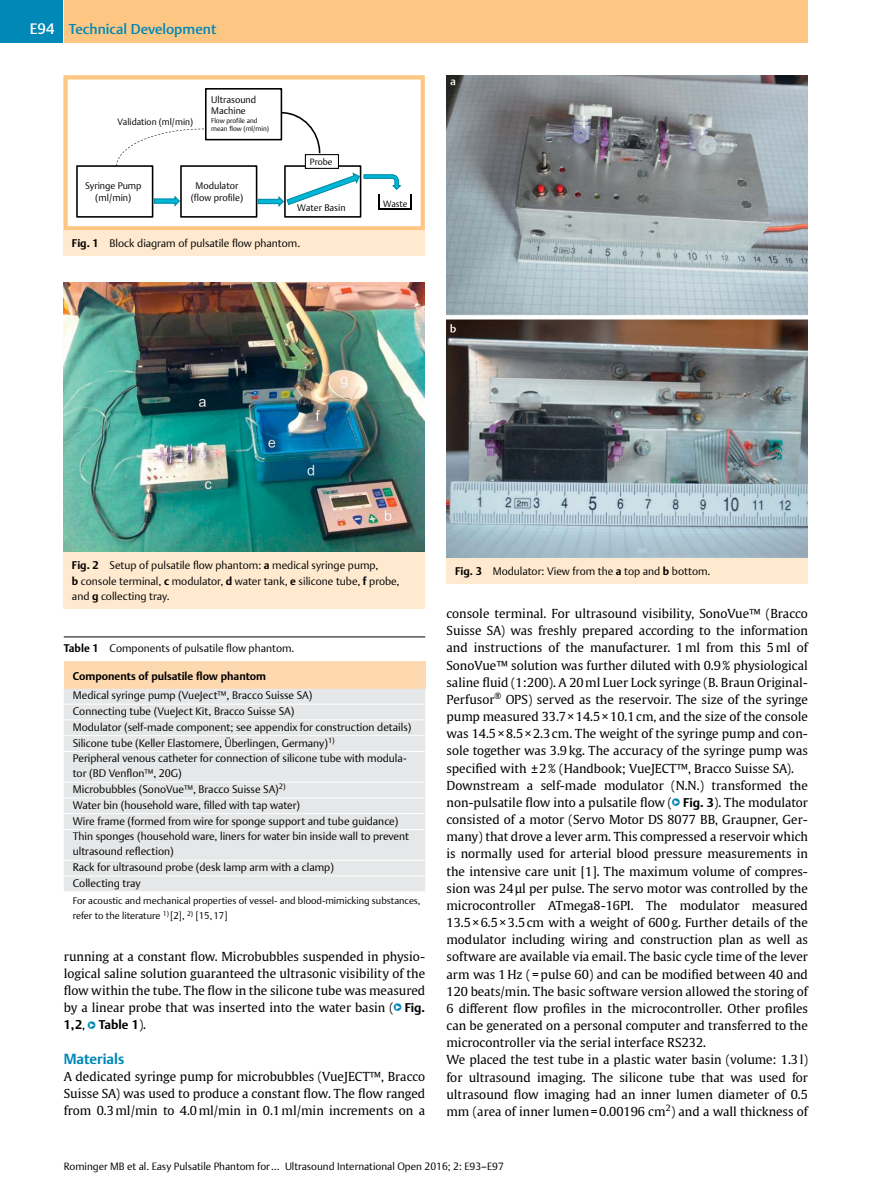
<style>
.page{position:relative;width:893px;height:1191px;background:#fff}
.page>*{position:absolute;margin:0;border:0;box-sizing:border-box;transform-origin:0 0}
.t1{font:500 14.25px "Thieme Argo 2011";color:#0088b7}
.t2{font:700 14.25px "Thieme Argo 2011";color:#0088b7}
.t3{font:12.3px/17.1px "Thieme Gulliver 2011";color:#000;text-align:justify}
.t4{font:700 12.3px "Thieme Argo 2011";color:#000}
.t5{font:300 10.8px/15.6px "Thieme Argo 2011";color:#000}
.t6{font:700 10.8px "Thieme Argo 2011";color:#000}
.t7{font:300 10.5px "Thieme Argo 2011";color:#000}
.t8{font:300 9.75px/15px "Thieme Argo 2011";color:#000}
.t9{font:300 9.45px/11.4px "Thieme Argo 2011";color:#000;text-align:center}
.t10{font:300 9px "Thieme Argo 2011";color:#000}
.t11{font:300 6.75px/8.1px "Thieme Argo 2011";color:#000}
.s1{font-size:15px;color:#fff}
.s2{font-weight:700}
.s3{font-family:"Thieme Argo 2011";font-weight:300;font-size:13.8px;color:#0088b7}
.s4{font-family:"Thieme Argo 2011";font-weight:300;font-size:7.8px;color:#fff}
.s5{font-family:"Thieme Argo 2011";font-weight:700}
.s6{font-family:"Thieme Gulliver 2011";font-weight:400}
.s7{font-weight:300;font-size:13.8px;color:#0088b7}
.s8{font-weight:300;font-size:7.8px;color:#fff}
</style>
<div class="page">
<div style="left:0;top:0;width:63px;height:43px;background:#0088b7"></div>
<div style="left:64px;top:0;width:744px;height:43px;background:#fdc783"></div>
<svg style="left:63px;top:75px;width:362px;height:155px"></svg>
<hr style="left:379px;top:209px;width:33px;height:1px;background:#000">
<svg style="left:411px;top:194px;width:1px;height:15px"></svg>
<svg style="left:76px;top:88px;width:325px;height:130px"></svg>
<div style="left:63px;top:230px;width:362px;height:26px;background:#ffead0"></div>
<img style="left:63px;top:283px;width:362px;height:269px">
<div style="left:63px;top:552px;width:362px;height:56px;background:#ffead0"></div>
<div style="left:64px;top:661px;width:361px;height:28px;background:#fed9b0"></div>
<div style="left:64px;top:689px;width:361px;height:202px;background:#e6e7e8"></div>
<hr style="left:64px;top:704px;width:361px;height:1px;background:#fff">
<hr style="left:64px;top:719px;width:361px;height:1px;background:#fff">
<hr style="left:64px;top:735px;width:361px;height:1px;background:#fff">
<hr style="left:64px;top:751px;width:361px;height:1px;background:#fff">
<hr style="left:64px;top:782px;width:361px;height:1px;background:#fff">
<hr style="left:64px;top:797px;width:361px;height:1px;background:#fff">
<hr style="left:64px;top:813px;width:361px;height:1px;background:#fff">
<hr style="left:64px;top:829px;width:361px;height:1px;background:#fff">
<hr style="left:64px;top:860px;width:361px;height:1px;background:#fff">
<hr style="left:64px;top:875px;width:361px;height:1px;background:#fff">
<hr style="left:64px;top:636px;width:361px;height:1px;background:#000">
<img style="left:447px;top:75px;width:361px;height:483px">
<div style="left:447px;top:558px;width:361px;height:26px;background:#ffead0"></div>
<p class="t1" style="left:30px;top:20px;width:188px"><span class="s1">E94</span> Technical Development</p>
<p class="t10" style="left:117px;top:116px;width:77px">Validation (ml/min)</p>
<p class="t9" style="left:211px;top:94px;width:46px;text-align:left">Ultrasound<br>Machine</p>
<p class="t11" style="left:211px;top:117px;width:59px">Flow profile and mean flow (ml/min)</p>
<p class="t9" style="left:85px;top:180px;width:58px">Syringe Pump (ml/min)</p>
<p class="t9" style="left:191px;top:180px;width:54px">Modulator (flow profile)</p>
<p class="t10" style="left:310px;top:156px;width:24px">Probe</p>
<p class="t9" style="left:297px;top:202px;width:50px">Water Basin</p>
<p class="t5" style="left:72px;top:235px;width:230px"><span class="s2">Fig. 1</span> Block diagram of pulsatile flow phantom.</p>
<p class="t10" style="left:383px;top:198px;width:26px">Waste</p>
<p class="t5" style="left:72px;top:558px;width:329px"><span class="s2">Fig. 2</span> Setup of pulsatile flow phantom: <span class="s2">a</span> medical syringe pump,<br><span class="s2">b</span> console terminal, <span class="s2">c</span> modulator, <span class="s2">d</span> water tank, <span class="s2">e</span> silicone tube, <span class="s2">f</span> probe, and <span class="s2">g</span> collecting tray.</p>
<p class="t5" style="left:64px;top:640px;width:232px"><span class="s2">Table 1</span> Components of pulsatile flow phantom.</p>
<p class="t6" style="left:73px;top:668px;width:195px">Components of pulsatile flow phantom</p>
<p class="t5" style="left:73px;top:687px;width:340px">Medical syringe pump (VueJect™, Bracco Suisse SA)<br>Connecting tube (VueJect Kit, Bracco Suisse SA)<br>Modulator (self-made component; see appendix for construction details)<br>Silicone tube (Keller Elastomere, Überlingen, Germany)<sup>1)<br></sup>Peripheral venous catheter for connection of silicone tube with modula&shy;tor (BD Venflon™, 20G)<br>Microbubbles (SonoVue™, Bracco Suisse SA)<sup>2)<br></sup>Water bin (household ware, filled with tap water)<br>Wire frame (formed from wire for sponge support and tube guidance)<br>Thin sponges (household ware, liners for water bin inside wall to prevent ultrasound reflection)<br>Rack for ultrasound probe (desk lamp arm with a clamp)<br>Collecting tray</p>
<p class="t8" style="left:73px;top:893px;width:349px">For acoustic and mechanical properties of vessel- and blood-mimicking substances, refer to the literature <sup>1)</sup> [2], <sup>2)</sup> [15,17]</p>
<p class="t3" style="left:64px;top:947px;width:363px">running at a constant flow. Microbubbles suspended in physio&shy;logical saline solution guaranteed the ultrasonic visibility of the flow within the tube. The flow in the silicone tube was measured by a linear probe that was inserted into the water basin (<span class="s3">●</span><span class="s4">▶</span> <span class="s5">Fig.</span></p>
<p class="t4" style="left:64px;top:1016px;width:84px">1, 2<span class="s6">,</span> <span class="s7">●</span><span class="s8">▶</span> Table 1<span class="s6">).</span></p>
<p class="t2" style="left:64px;top:1049px;width:62px">Materials</p>
<p class="t3" style="left:64px;top:1067px;width:363px">A dedicated syringe pump for microbubbles (VueJECT™, Bracco Suisse SA) was used to produce a constant flow. The flow ranged from 0.3ml/min to 4.0ml/min in 0.1ml/min increments on a</p>
<p class="t5" style="left:455px;top:563px;width:257px"><span class="s2">Fig. 3</span> Modulator: View from the <span class="s2">a</span> top and <span class="s2">b</span> bottom.</p>
<p class="t3" style="left:446px;top:604px;width:363px;text-align:left">console terminal. For ultrasound visibility, SonoVue™ (Bracco Suisse SA) was freshly prepared according to the information and instructions of the manufacturer. 1ml from this 5ml of SonoVue™ solution was further diluted with 0.9% physiological saline fluid (1:200). A 20ml Luer Lock syringe (B. Braun Original-Perfusor<sup>®</sup> OPS) served as the reservoir. The size of the syringe pump measured 33.7×14.5×10.1cm, and the size of the console was 14.5×8.5×2.3cm. The weight of the syringe pump and con&shy;sole together was 3.9kg. The accuracy of the syringe pump was specified with ±2% (Handbook; VueJECT™, Bracco Suisse SA).<br>Downstream a self-made modulator (N.N.) transformed the non-pulsatile flow into a pulsatile flow (<span class="s3">●</span><span class="s4">▶</span> <span class="s5">Fig. 3</span>). The modulator consisted of a motor (Servo Motor DS 8077 BB, Graupner, Ger&shy;many) that drove a lever arm. This compressed a reservoir which is normally used for arterial blood pressure measurements in the intensive care unit [1]. The maximum volume of compres&shy;sion was 24µl per pulse. The servo motor was controlled by the microcontroller ATmega8-16PI. The modulator measured 13.5×6.5×3.5cm with a weight of 600g. Further details of the modulator including wiring and construction plan as well as software are available via email. The basic cycle time of the lever arm was 1Hz (=pulse 60) and can be modified between 40 and 120 beats/min. The basic software version allowed the storing of 6 different flow profiles in the microcontroller. Other profiles can be generated on a personal computer and transferred to the microcontroller via the serial interface RS232.<br>We placed the test tube in a plastic water basin (volume: 1.3l) for ultrasound imaging. The silicone tube that was used for ultrasound flow imaging had an inner lumen diameter of 0.5 mm (area of inner lumen=0.00196 cm<sup>2</sup>) and a wall thickness of</p>
<p class="t7" style="left:64px;top:1159px;width:442px">Rominger MB et al. Easy Pulsatile Phantom for… Ultrasound International Open 2016; 2: E93–E97</p>
</div>
